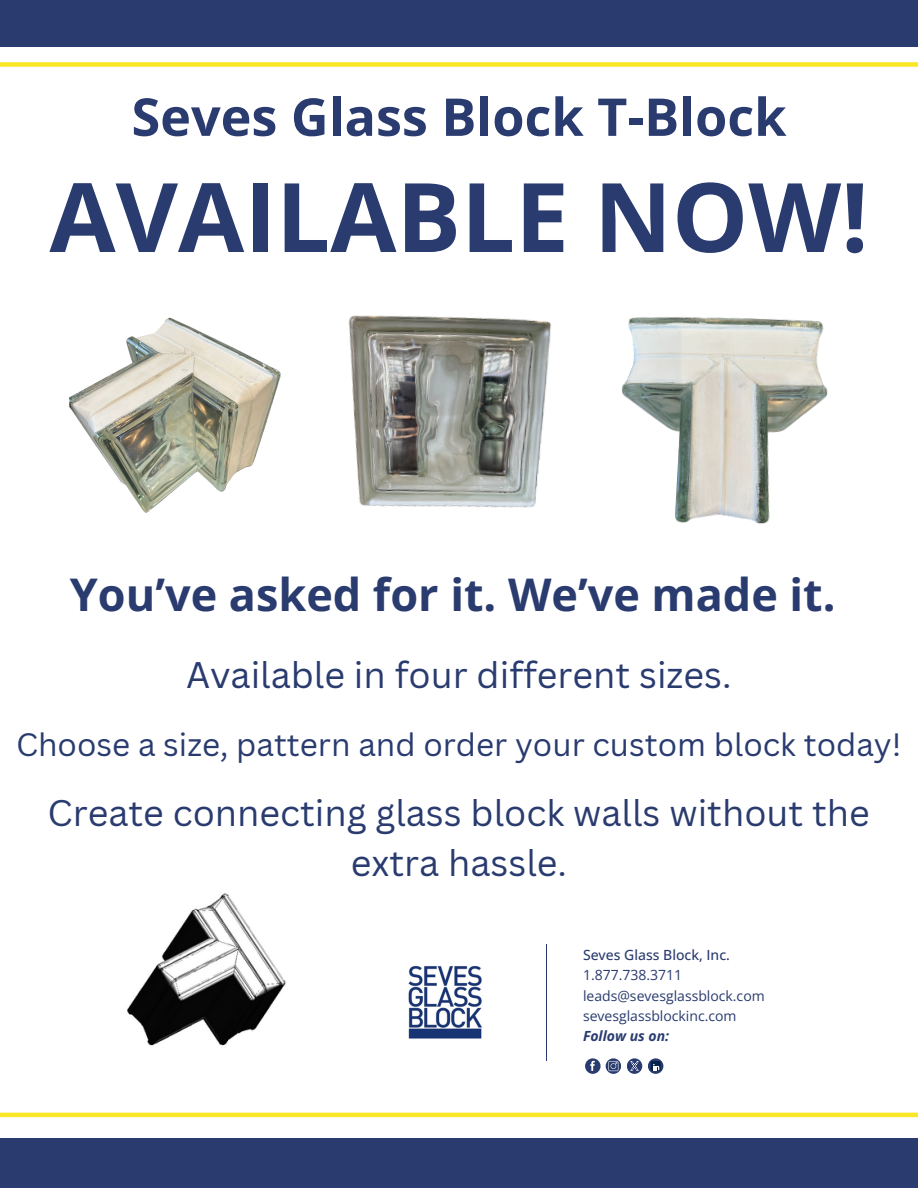
<style>
.page{position:relative;width:918px;height:1188px;background:#fff}
.page>*{position:absolute;margin:0;border:0;box-sizing:border-box;transform-origin:0 0}
.t1{font:700 96px "Open Sans";color:#293b6f}
.t2{font:700 52.2px "Open Sans";color:#293b6f}
.t3{font:700 45px "Open Sans";color:#293b6f}
.t4{font:36px/49.5px "Canva Sans";color:#293b6f;text-align:center}
.t5{font:31.5px "Canva Sans";color:#293b6f}
.t6{font:13.95px "Open Sans";color:#293b6f}
.t7{font:500 13.95px "Open Sans";color:#293b6f}
.t8{font:italic 700 13.95px "Open Sans";color:#293b6f}
</style>
<div class="page">
<img style="left:127px;top:893px;width:159px;height:153px">
<img style="left:408px;top:966px;width:74px;height:73px">
<hr style="left:546px;top:945px;width:1px;height:116px;background:#293b6f">
<svg style="left:585px;top:1058px;width:16px;height:16px"></svg>
<svg style="left:590px;top:1061px;width:5px;height:10px"></svg>
<svg style="left:627px;top:1058px;width:15px;height:16px"></svg>
<svg style="left:630px;top:1061px;width:9px;height:9px"></svg>
<svg style="left:606px;top:1058px;width:15px;height:16px"></svg>
<svg style="left:608px;top:1061px;width:10px;height:10px"></svg>
<svg style="left:648px;top:1058px;width:15px;height:16px"></svg>
<div style="left:651px;top:1061px;width:9px;height:10px;background:#032249;border-radius:2px"></div>
<svg style="left:653px;top:1064px;width:6px;height:6px"></svg>
<div style="left:0;top:0;width:918px;height:47px;background:#293b6f"></div>
<img style="left:70px;top:317px;width:211px;height:196px">
<img style="left:622px;top:317px;width:206px;height:207px">
<img style="left:348px;top:315px;width:203px;height:193px">
<div style="left:0;top:1139px;width:918px;height:49px;background:#293b6f"></div>
<div style="left:0;top:62px;width:918px;height:5px;background:#f9e625"></div>
<hr style="left:0;top:1113px;width:918px;height:4px;background:#f9e625">
<p class="t2" style="left:132px;top:80px;width:656px">Seves Glass Block T-Block</p>
<h2 class="t1" style="left:49px;top:149px;width:821px">AVAILABLE NOW!</h2>
<h1 class="t3" style="left:70px;top:563px;width:767px">You’ve asked for it. We’ve made it.</h1>
<p class="t4" style="left:186px;top:650px;width:547px">Available in four different sizes.</p>
<p class="t5" style="left:16px;top:722px;width:887px">Choose a size, pattern and order your custom block today!</p>
<p class="t4" style="left:48px;top:787px;width:824px">Create connecting glass block walls without the extra hassle.</p>
<p class="t7" style="left:583px;top:945px;width:148px">Seves Glass Block, Inc.</p>
<h3 class="t6" style="left:583px;top:965px;width:101px">1.877.738.3711</h3>
<h4 class="t6" style="left:583px;top:986px;width:183px">leads@sevesglassblock.com</h4>
<h5 class="t6" style="left:583px;top:1006px;width:155px">sevesglassblockinc.com</h5>
<h4 class="t8" style="left:583px;top:1026px;width:88px">Follow us on:</h4>
</div>
